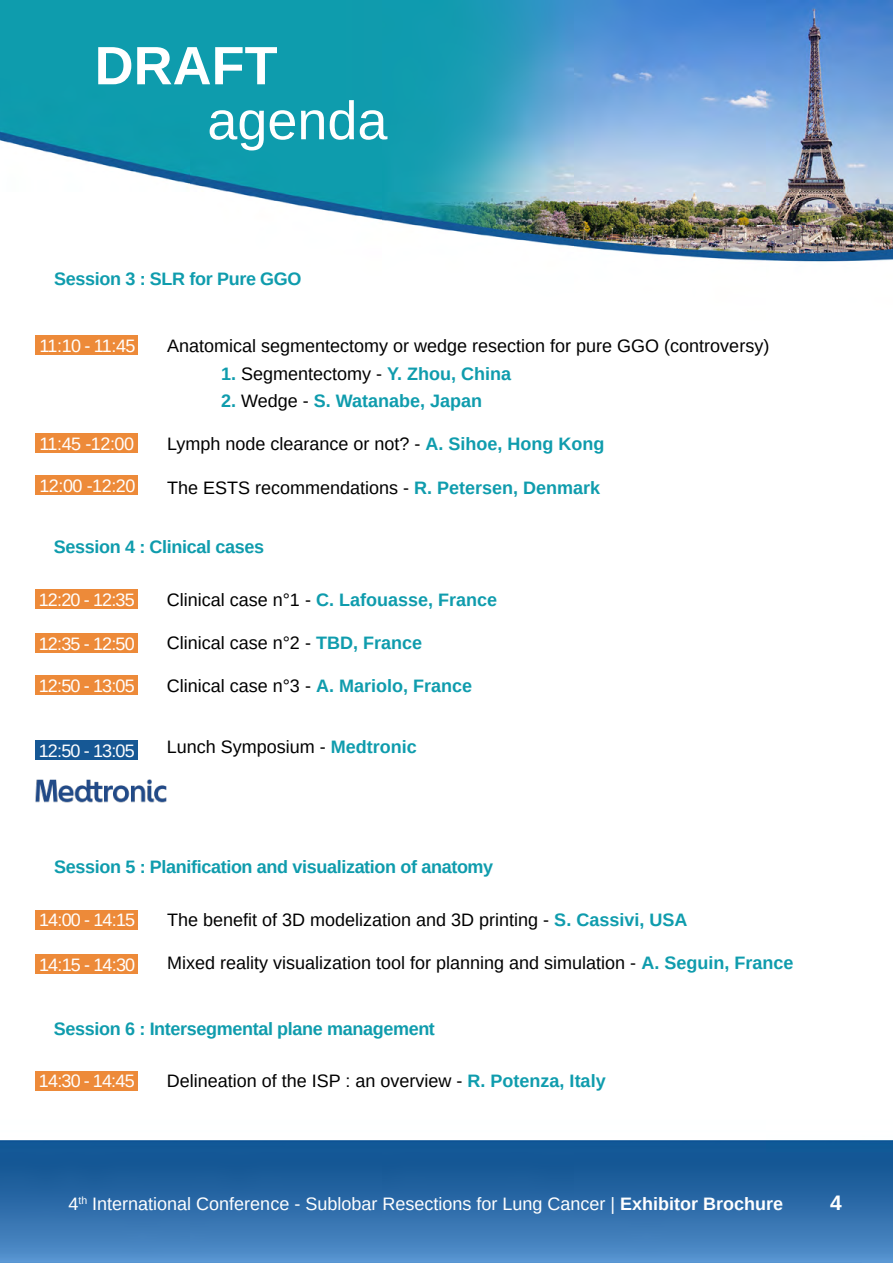
<style>
.page{position:relative;width:893px;height:1263px;background:#fff}
.page>*{position:absolute;margin:0;border:0;box-sizing:border-box;transform-origin:0 0}
.t1{font:54px "Arimo";color:#fff}
.t2{font:700 54px "Arimo";color:#fff}
.t3{font:700 21px "Arimo";color:#fff}
.t4{font:18px "Arimo";color:#000}
.t5{font:18px "Arimo";color:#fff}
.t6{font:700 18px "Arimo";letter-spacing:-.02em;color:#0f9cad}
.t7{font:700 18px "Arimo";color:#0f9cad}
.s1{font-weight:400;color:#000}
.s2{font-weight:700;color:#0f9cad}
.s3{font-weight:700}
</style>
<div class="page">
<img style="left:0;top:0;width:893px;height:1263px">
<div style="left:35px;top:589px;width:102px;height:20px;background:#ed8a39"></div>
<div style="left:35px;top:910px;width:103px;height:19px;background:#ed8a39"></div>
<div style="left:35px;top:633px;width:102px;height:20px;background:#ed8a39"></div>
<div style="left:35px;top:954px;width:103px;height:19px;background:#ed8a39"></div>
<div style="left:35px;top:675px;width:102px;height:19px;background:#ed8a39"></div>
<div style="left:35px;top:740px;width:102px;height:19px;background:#165895"></div>
<div style="left:35px;top:336px;width:102px;height:19px;background:#ed8a39"></div>
<div style="left:35px;top:433px;width:102px;height:19px;background:#ed8a39"></div>
<div style="left:35px;top:475px;width:102px;height:20px;background:#ed8a39"></div>
<img style="left:35px;top:780px;width:132px;height:23px">
<div style="left:35px;top:1071px;width:102px;height:19px;background:#ed8a39"></div>
<h1 class="t2" style="left:95px;top:36px;width:184px">DRAFT</h1>
<h1 class="t1" style="left:207px;top:92px;width:182px">agenda</h1>
<p class="t6" style="left:54px;top:269px;width:249px">Session 3 : SLR for Pure GGO</p>
<p class="t5" style="left:39px;top:336px;width:98px">11:10 - 11:45</p>
<p class="t5" style="left:39px;top:434px;width:96px">11:45 -12:00</p>
<p class="t5" style="left:39px;top:476px;width:98px">12:00 -12:20</p>
<p class="t4" style="left:167px;top:336px;width:604px">Anatomical segmentectomy or wedge resection for pure GGO (controversy)</p>
<p class="t7" style="left:221px;top:363px;width:292px">1. <span class="s1">Segmentectomy -</span> Y. Zhou, China</p>
<p class="t7" style="left:221px;top:391px;width:263px">2. <span class="s1">Wedge -</span> S. Watanabe, Japan</p>
<p class="t4" style="left:167px;top:434px;width:439px">Lymph node clearance or not? - <span class="s2">A. Sihoe, Hong Kong</span></p>
<p class="t4" style="left:167px;top:478px;width:435px">The ESTS recommendations - <span class="s2">R. Petersen, Denmark</span></p>
<p class="t6" style="left:54px;top:537px;width:212px">Session 4 : Clinical cases</p>
<p class="t5" style="left:39px;top:590px;width:98px">12:20 - 12:35</p>
<p class="t5" style="left:39px;top:634px;width:98px">12:35 - 12:50</p>
<p class="t5" style="left:39px;top:676px;width:98px">12:50 - 13:05</p>
<p class="t5" style="left:39px;top:741px;width:98px">12:50 - 13:05</p>
<p class="t7" style="left:167px;top:589px;width:332px"><span class="s1">Clinical case n°1 -</span> C. Lafouasse, France</p>
<p class="t4" style="left:167px;top:633px;width:257px">Clinical case n°2 - <span class="s2">TBD, France</span></p>
<p class="t4" style="left:167px;top:676px;width:307px">Clinical case n°3 - <span class="s2">A. Mariolo, France</span></p>
<p class="t4" style="left:167px;top:737px;width:252px">Lunch Symposium - <span class="s2">Medtronic</span></p>
<p class="t6" style="left:54px;top:857px;width:441px">Session 5 : Planification and visualization of anatomy</p>
<p class="t5" style="left:39px;top:910px;width:98px">14:00 - 14:15</p>
<p class="t5" style="left:39px;top:955px;width:98px">14:15 - 14:30</p>
<p class="t4" style="left:167px;top:910px;width:522px">The benefit of 3D modelization and 3D printing - <span class="s2">S. Cassivi, USA</span></p>
<p class="t4" style="left:167px;top:953px;width:628px">Mixed reality visualization tool for planning and simulation - <span class="s2">A. Seguin, France</span></p>
<p class="t6" style="left:54px;top:1018px;width:383px">Session 6 : Intersegmental plane management</p>
<p class="t5" style="left:39px;top:1071px;width:98px">14:30 - 14:45</p>
<p class="t4" style="left:167px;top:1071px;width:440px">Delineation of the ISP : an overview - <span class="s2">R. Potenza, Italy</span></p>
<p class="t5" style="left:68px;top:1195px;width:716px">4<sup>th</sup> International Conference - Sublobar Resections for Lung Cancer | <span class="s3">Exhibitor Brochure</span></p>
<p class="t3" style="left:830px;top:1191px;width:13px">4</p>
</div>
